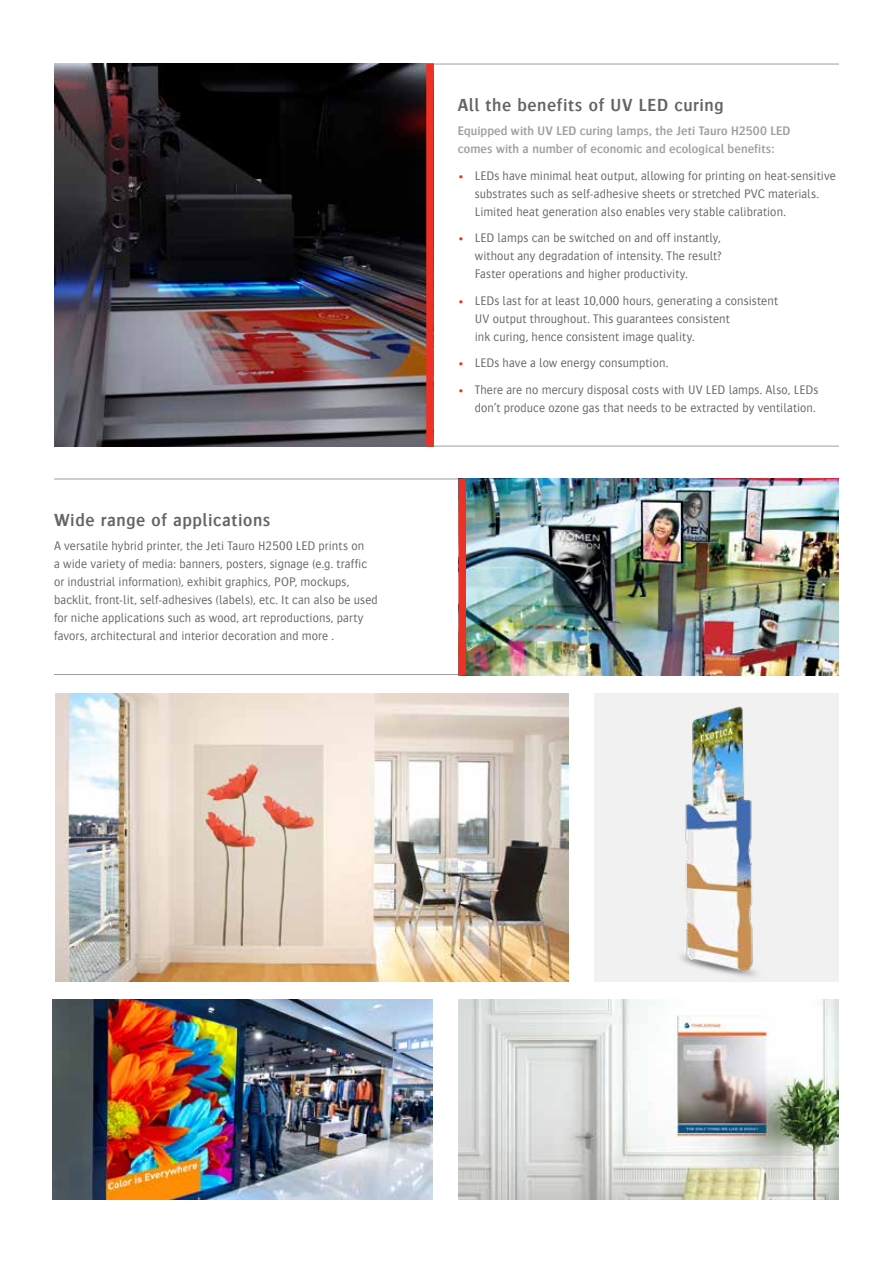
<style>
.page{position:relative;width:893px;height:1263px;background:#fff}
.page>*{position:absolute;margin:0;border:0;box-sizing:border-box;transform-origin:0 0}
.t1{font:600 18px "Bosis For Agfa";letter-spacing:.03em;color:#636466}
.t2{font:300 12.75px/18px "Bosis For Agfa";letter-spacing:.01em;color:#636466}
.t3{font:600 12.75px/18px "Bosis For Agfa";letter-spacing:.005em;color:#9d9fa2}
.s1{color:#ee3124}
</style>
<div class="page">
<hr style="left:432px;top:64px;width:407px;height:1px;background:#9d9fa2">
<hr style="left:432px;top:446px;width:407px;height:1px;background:#9d9fa2">
<hr style="left:54px;top:479px;width:407px;height:1px;background:#9d9fa2">
<hr style="left:54px;top:674px;width:407px;height:1px;background:#9d9fa2">
<img style="left:466px;top:479px;width:372px;height:196px">
<img style="left:54px;top:64px;width:372px;height:382px">
<div style="left:426px;top:64px;width:8px;height:382px;background:#ee3124"></div>
<div style="left:458px;top:479px;width:8px;height:196px;background:#ee3124"></div>
<img style="left:52px;top:1000px;width:380px;height:199px">
<div style="left:594px;top:694px;width:245px;height:288px;background:#f1f1f2"></div>
<img style="left:680px;top:706px;width:77px;height:271px">
<img style="left:56px;top:694px;width:513px;height:288px">
<img style="left:458px;top:1000px;width:381px;height:199px">
<h1 class="t1" style="left:54px;top:510px;width:218px">Wide range of applications</h1>
<p class="t2" style="left:54px;top:537px;width:325px">A versatile hybrid printer, the Jeti Tauro H2500 LED prints on<br>a wide variety of media: banners, posters, signage (e.g. traffic or industrial information), exhibit graphics, POP, mockups, backlit, front-lit, self-adhesives (labels), etc. It can also be used for niche applications such as wood, art reproductions, party favors, architectural and interior decoration and more .</p>
<h1 class="t1" style="left:458px;top:96px;width:267px">All the benefits of UV LED curing</h1>
<p class="t3" style="left:458px;top:122px;width:334px">Equipped with UV LED curing lamps, the Jeti Tauro H2500 LED comes with a number of economic and ecological benefits:</p>
<p class="t2" style="left:475px;top:166px;width:363px;text-indent:-17px"><span class="s1">•</span> LEDs have minimal heat output, allowing for printing on heat-sensitive substrates such as self-adhesive sheets or stretched PVC materials.<br>Limited heat generation also enables very stable calibration.</p>
<p class="t2" style="left:475px;top:229px;width:248px;text-align:justify;text-indent:-17px"><span class="s1">•</span> LED lamps can be switched on and off instantly, without any degradation of intensity. The result?<br>Faster operations and higher productivity.</p>
<p class="t2" style="left:475px;top:291px;width:305px;text-indent:-17px"><span class="s1">•</span> LEDs last for at least 10,000 hours, generating a consistent<br>UV output throughout. This guarantees consistent<br>ink curing, hence consistent image quality.</p>
<p class="t2" style="left:458px;top:354px;width:212px"><span class="s1">•</span> LEDs have a low energy consumption.</p>
<p class="t2" style="left:458px;top:380px;width:362px;text-align:right"><span class="s1">•</span> There are no mercury disposal costs with UV LED lamps. Also, LEDs don’t produce ozone gas that needs to be extracted by ventilation.</p>
</div>
